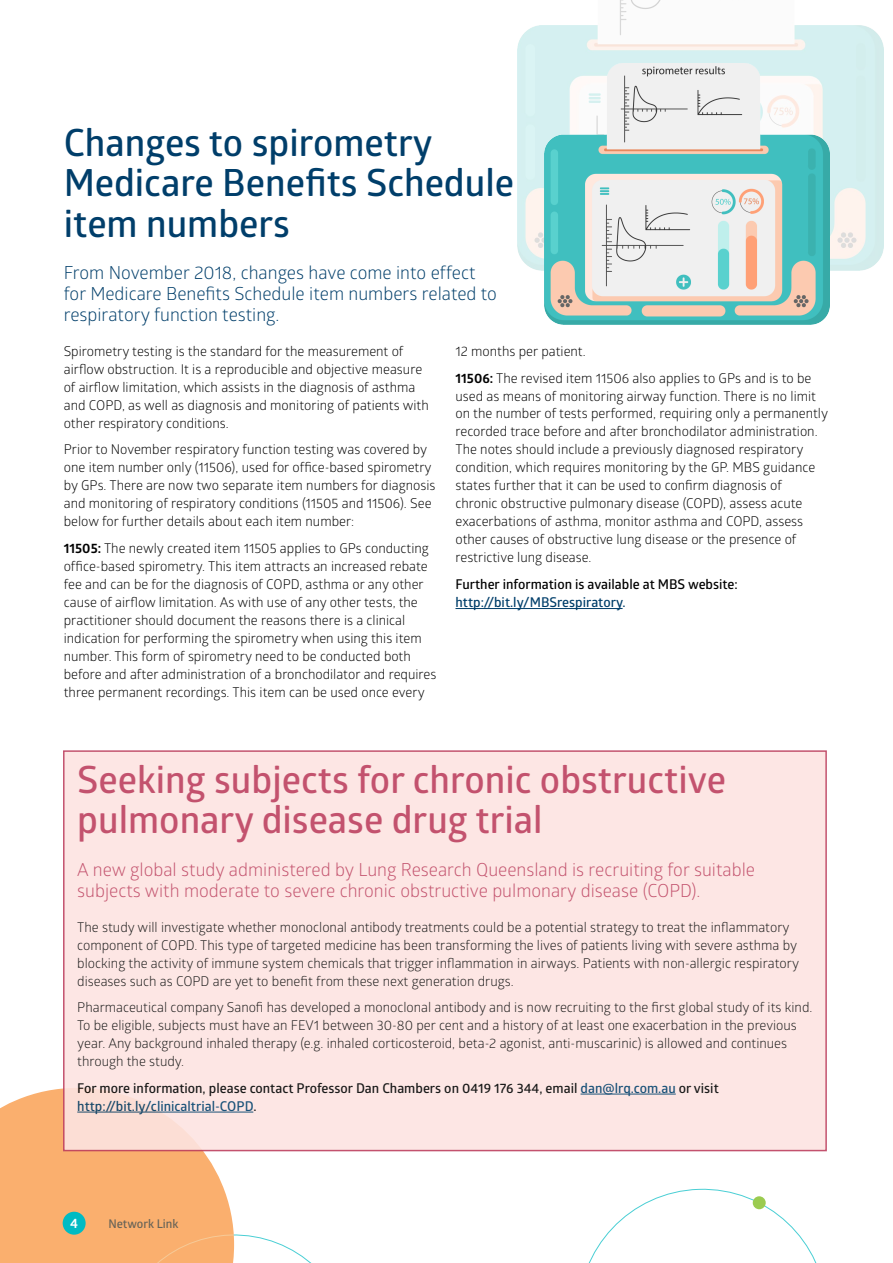
<style>
.page{position:relative;width:893px;height:1263px;background:#fff}
.page>*{position:absolute;margin:0;border:0;box-sizing:border-box;transform-origin:0 0}
.t1{font:600 37.5px/40.5px "Glober";color:#bd3f5e}
.t2{font:600 37.5px/40.5px "Glober";color:#003e6a}
.t3{font:18px/21px "Glober";color:#bd3f5e}
.t4{font:18px/21px "Glober";color:#003e6a}
.t5{font:13.5px/18px "Glober";color:#000}
.t6{font:600 13.5px/18px "Glober";color:#000}
.t7{font:600 13.5px "Glober";color:#003e6a}
.t8{font:700 13.5px "Glober";color:#fff}
.t9{font:600 12px "Glober";color:#676357}
.s1{font-weight:700}
.s2{color:#003e6a}
</style>
<div class="page">
<img style="left:517px;top:0;width:367px;height:270px">
<hr style="left:455px;top:608px;width:168px;height:1px;background:#003e6a">
<img style="left:545px;top:64px;width:284px;height:261px">
<div style="left:64px;top:751px;width:762px;height:399px;background:#fde4e1"></div>
<hr style="left:581px;top:1094px;width:95px;height:1px;background:#003e6a">
<svg style="left:588px;top:1188px;width:229px;height:75px"></svg>
<svg style="left:0;top:1088px;width:354px;height:175px"></svg>
<div style="left:753px;top:1196px;width:13px;height:13px;background:#9bcb50;border-radius:50%"></div>
<h1 class="t2" style="left:64px;top:121px;width:452px">Changes to spirometry<br>Medicare Benefits Schedule item numbers</h1>
<h2 class="t4" style="left:64px;top:261px;width:435px">From November 2018, changes have come into effect for Medicare Benefits Schedule item numbers related to respiratory function testing.</h2>
<p class="t5" style="left:64px;top:342px;width:367px">Spirometry testing is the standard for the measurement of airflow obstruction. It is a reproducible and objective measure of airflow limitation, which assists in the diagnosis of asthma and COPD, as well as diagnosis and monitoring of patients with other respiratory conditions.</p>
<p class="t5" style="left:64px;top:440px;width:373px">Prior to November respiratory function testing was covered by one item number only (11506), used for office-based spirometry by GPs. There are now two separate item numbers for diagnosis and monitoring of respiratory conditions (11505 and 11506). See below for further details about each item number:</p>
<p class="t5" style="left:64px;top:539px;width:374px"><span class="s1">11505:</span> The newly created item 11505 applies to GPs conducting office-based spirometry. This item attracts an increased rebate fee and can be for the diagnosis of COPD, asthma or any other cause of airflow limitation. As with use of any other tests, the practitioner should document the reasons there is a clinical indication for performing the spirometry when using this item number. This form of spirometry need to be conducted both before and after administration of a bronchodilator and requires three permanent recordings. This item can be used once every</p>
<p class="t5" style="left:455px;top:337px;width:357px;line-height:26.5px">12 months per patient.<br><span class="s1">11506:</span> The revised item 11506 also applies to GPs and is to be</p>
<p class="t5" style="left:455px;top:386px;width:374px">used as means of monitoring airway function. There is no limit on the number of tests performed, requiring only a permanently recorded trace before and after bronchodilator administration.<br>The notes should include a previously diagnosed respiratory condition, which requires monitoring by the GP. MBS guidance states further that it can be used to confirm diagnosis of<br>chronic obstructive pulmonary disease (COPD), assess acute exacerbations of asthma, monitor asthma and COPD, assess other causes of obstructive lung disease or the presence of restrictive lung disease.</p>
<p class="t6" style="left:455px;top:575px;width:284px">Further information is available at MBS website:</p>
<p class="t7" style="left:455px;top:593px;width:172px">http://bit.ly/MBSrespiratory.</p>
<h1 class="t1" style="left:77px;top:758px;width:650px">Seeking subjects for chronic obstructive pulmonary disease drug trial</h1>
<h2 class="t3" style="left:77px;top:858px;width:679px">A new global study administered by Lung Research Queensland is recruiting for suitable subjects with moderate to severe chronic obstructive pulmonary disease (COPD).</h2>
<p class="t5" style="left:77px;top:917px;width:723px">The study will investigate whether monoclonal antibody treatments could be a potential strategy to treat the inflammatory component of COPD. This type of targeted medicine has been transforming the lives of patients living with severe asthma by blocking the activity of immune system chemicals that trigger inflammation in airways. Patients with non-allergic respiratory diseases such as COPD are yet to benefit from these next generation drugs.</p>
<p class="t5" style="left:77px;top:997px;width:737px">Pharmaceutical company Sanofi has developed a monoclonal antibody and is now recruiting to the first global study of its kind.<br>To be eligible, subjects must have an FEV1 between 30-80 per cent and a history of at least one exacerbation in the previous year. Any background inhaled therapy (e.g. inhaled corticosteroid, beta-2 agonist, anti-muscarinic) is allowed and continues through the study.</p>
<p class="t6" style="left:77px;top:1078px;width:643px">For more information, please contact Professor Dan Chambers on 0419 176 344, email <span class="s2">dan@lrq.com.au</span> or visit <span class="s2">http://bit.ly/clinicaltrial-COPD</span>.</p>
<p class="t8" style="left:70px;top:1214px;width:9px">4</p>
<p class="t9" style="left:108px;top:1215px;width:72px">Network Link</p>
</div>
